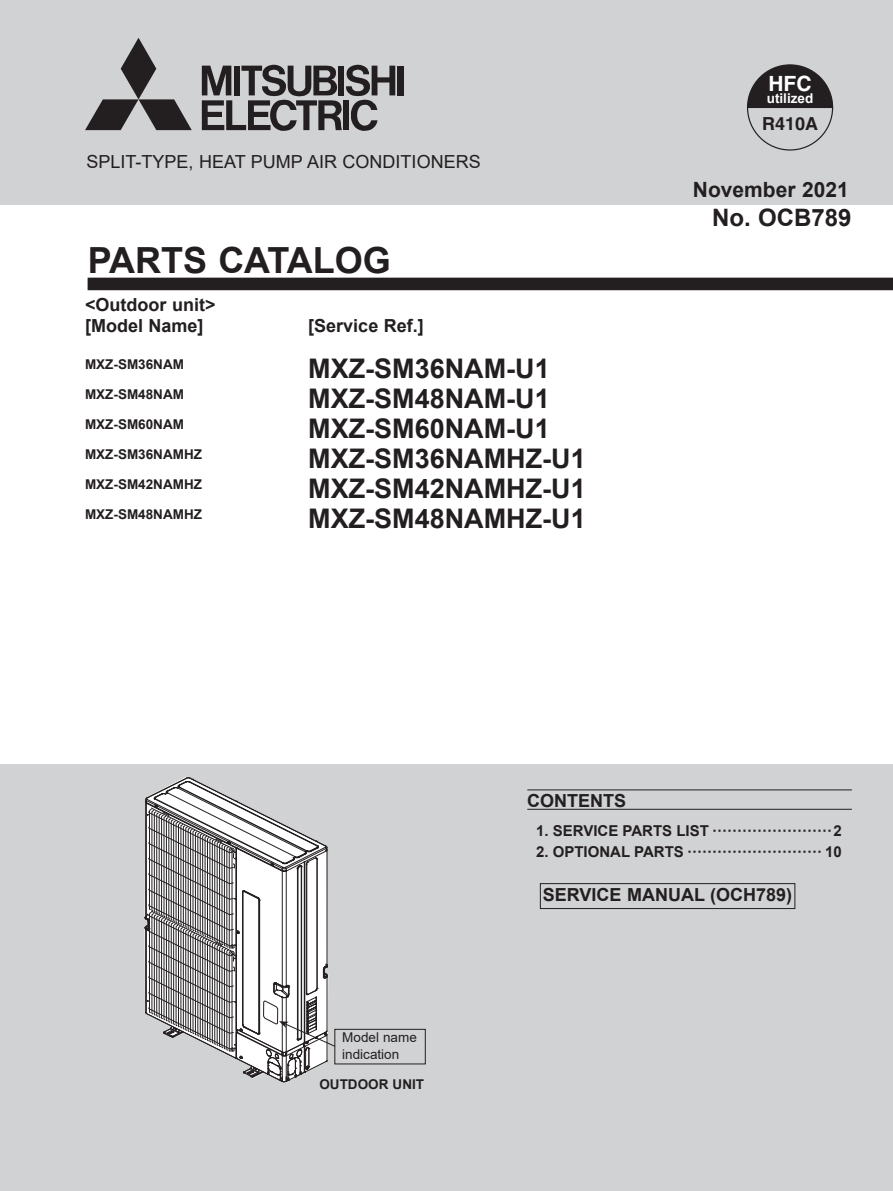
<style>
.page{position:relative;width:893px;height:1191px;background:#fff}
.page>*{position:absolute;margin:0;border:0;box-sizing:border-box;transform-origin:0 0}
.t1{font:700 36px "Arial";color:#231f20}
.t2{font:700 27px/30px "Arial";color:#231f20}
.t3{font:700 24px "Arial";color:#231f20}
.t4{font:700 21px "Arial";color:#231f20}
.t5{font:700 21px "Helvetica";color:#fff}
.t6{font:700 18px/21px "Arial";color:#231f20}
.t7{font:18px "Arial";color:#231f20}
.t8{font:700 18px "Helvetica";color:#231f20}
.t9{font:700 15px "Arial";color:#231f20}
.t10{font:700 13.5px "Arial";color:#231f20}
.t11{font:13.5px/16.2px "Arial";color:#231f20}
.t12{font:700 13.5px "Arial";color:#fff}
</style>
<div class="page">
<div style="left:0;top:764px;width:893px;height:427px;background:#d1d2d4"></div>
<div style="left:540px;top:883px;width:255px;height:26px;border:1px solid #231f20"></div>
<div style="left:0;top:0;width:893px;height:204px;background:#d1d2d4"></div>
<div style="left:88px;top:278px;width:805px;height:12px;background:#231f20"></div>
<svg style="left:746px;top:64px;width:88px;height:87px"></svg>
<svg style="left:85px;top:38px;width:107px;height:92px"></svg>
<div style="left:398px;top:66px;width:6px;height:29px;background:#231f20"></div>
<svg style="left:202px;top:65px;width:193px;height:66px"></svg>
<div style="left:335px;top:1029px;width:91px;height:35px;border:1px solid #231f20"></div>
<svg style="left:145px;top:777px;width:191px;height:305px"></svg>
<hr style="left:527px;top:789px;width:325px;height:1px;background:#231f20">
<hr style="left:527px;top:809px;width:325px;height:1px;background:#231f20">
<p class="t7" style="left:87px;top:149px;width:396px">SPLIT-TYPE, HEAT PUMP AIR CONDITIONERS</p>
<h1 class="t1" style="left:88px;top:235px;width:304px">PARTS CATALOG</h1>
<p class="t6" style="left:85px;top:294px;width:132px">&lt;Outdoor unit&gt; [Model Name]</p>
<p class="t10" style="left:85px;top:354px;width:100px">MXZ-SM36NAM</p>
<p class="t10" style="left:85px;top:384px;width:100px">MXZ-SM48NAM</p>
<p class="t10" style="left:85px;top:414px;width:100px">MXZ-SM60NAM</p>
<p class="t10" style="left:85px;top:444px;width:118px">MXZ-SM36NAMHZ</p>
<p class="t10" style="left:85px;top:474px;width:118px">MXZ-SM42NAMHZ</p>
<p class="t10" style="left:85px;top:504px;width:118px">MXZ-SM48NAMHZ</p>
<p class="t6" style="left:308px;top:315px;width:117px">[Service Ref.]</p>
<p class="t2" style="left:308px;top:354px;width:279px">MXZ-SM36NAM-U1<br>MXZ-SM48NAM-U1<br>MXZ-SM60NAM-U1<br>MXZ-SM36NAMHZ-U1<br>MXZ-SM42NAMHZ-U1<br>MXZ-SM48NAMHZ-U1</p>
<p class="t5" style="left:768px;top:71px;width:45px">HFC</p>
<p class="t12" style="left:767px;top:89px;width:48px">utilized</p>
<p class="t8" style="left:762px;top:113px;width:58px">R410A</p>
<p class="t4" style="left:693px;top:175px;width:157px">November 2021</p>
<p class="t3" style="left:712px;top:201px;width:141px">No. OCB789</p>
<p class="t6" style="left:527px;top:790px;width:100px">CONTENTS</p>
<p class="t9" style="left:536px;top:819px;width:307px">1. SERVICE PARTS LIST ························2</p>
<p class="t9" style="left:536px;top:840px;width:307px">2. OPTIONAL PARTS ··························· 10</p>
<p class="t11" style="left:342px;top:1029px;width:76px">Model name indication</p>
<p class="t10" style="left:319px;top:1074px;width:106px">OUTDOOR UNIT</p>
<p class="t6" style="left:543px;top:884px;width:251px">SERVICE MANUAL (OCH789)</p>
</div>
